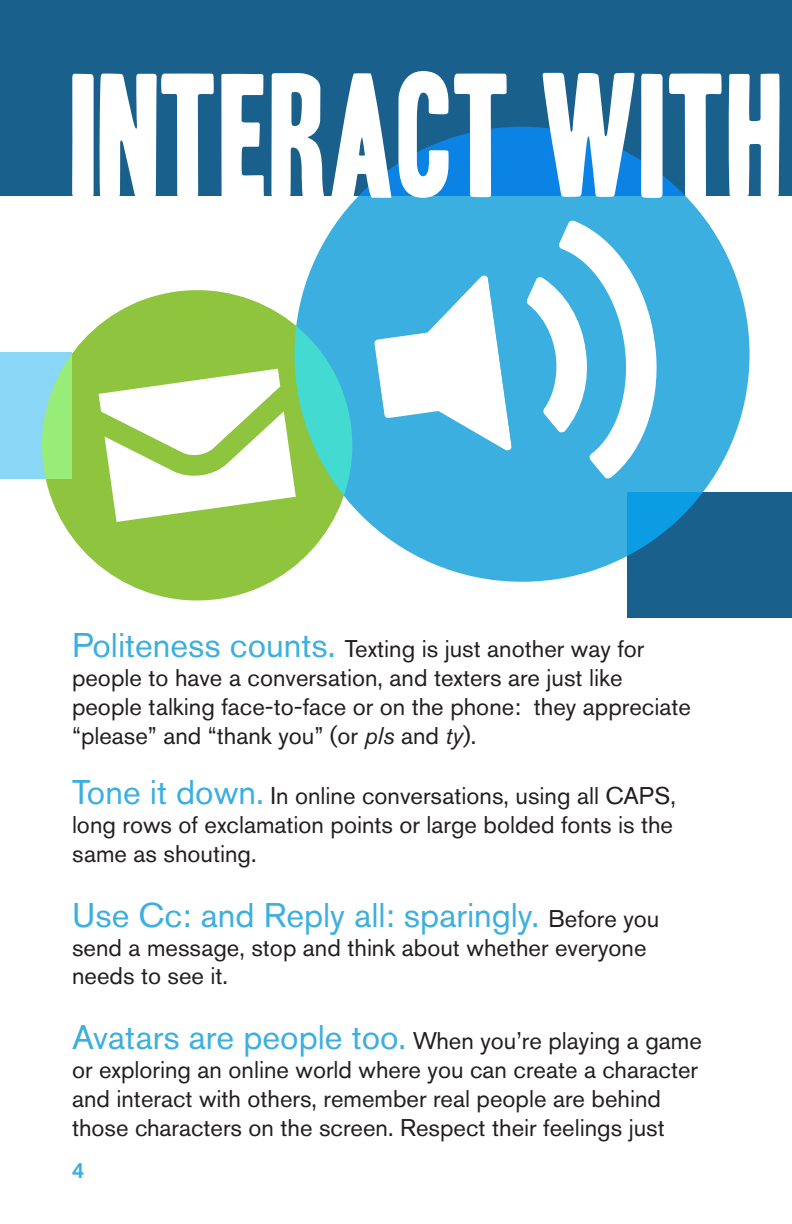
<style>
.page{position:relative;width:792px;height:1224px;background:#fff}
.page>*{position:absolute;margin:0;border:0;box-sizing:border-box;transform-origin:0 0}
.t1{font:152px "Headline One HPLHS";color:#fff}
.t2{font:34px "Akzidenz Grotesk Pro";color:#3bafe0}
.t3{font:24px/28.8px "Akzidenz Grotesk Pro";color:#231f20}
.t4{font:500 22px "Akzidenz Grotesk Pro";color:#3bafe0}
.s1{font-size:34px;color:#3bafe0}
.s2{font-style:italic}
.s3{font-size:24px;color:#231f20}
</style>
<div class="page">
<div style="left:0;top:0;width:792px;height:196px;background:#19608d"></div>
<svg style="left:294px;top:127px;width:456px;height:455px;background:#32a7e0"></svg>
<div style="left:627px;top:492px;width:165px;height:126px;background:#19608d"></div>
<svg style="left:374px;top:275px;width:138px;height:176px"></svg>
<svg style="left:526px;top:220px;width:137px;height:259px"></svg>
<svg style="left:45px;top:280px;width:318px;height:321px"></svg>
<svg style="left:0;top:352px;width:72px;height:127px;background:#8ddcd0"></svg>
<p class="t1" style="left:72px;top:63px;width:716px">INTERACT WITH</p>
<p class="t3" style="left:72px;top:634px;width:620px"><span class="s1">Politeness counts.</span> Texting is just another way for people to have a conversation, and texters are just like people talking face-to-face or on the phone: they appreciate “please” and “thank you” (or <span class="s2">pls</span> and <span class="s2">ty</span>).</p>
<p class="t3" style="left:72px;top:782px;width:605px;text-align:justify"><span class="s1">Tone it down.</span> In online conversations, using all CAPS, long rows of exclamation points or large bolded fonts is the same as shouting.</p>
<p class="t2" style="left:72px;top:893px;width:589px">Use Cc: and Reply all: sparingly. <span class="s3">Before you</span></p>
<p class="t3" style="left:72px;top:933px;width:576px">send a message, stop and think about whether everyone needs to see it.</p>
<p class="t3" style="left:72px;top:1026px;width:631px"><span class="s1">Avatars are people too.</span> When you’re playing a game or exploring an online world where you can create a character and interact with others, remember real people are behind those characters on the screen. Respect their feelings just</p>
<p class="t4" style="left:72px;top:1156px;width:14px">4</p>
</div>
